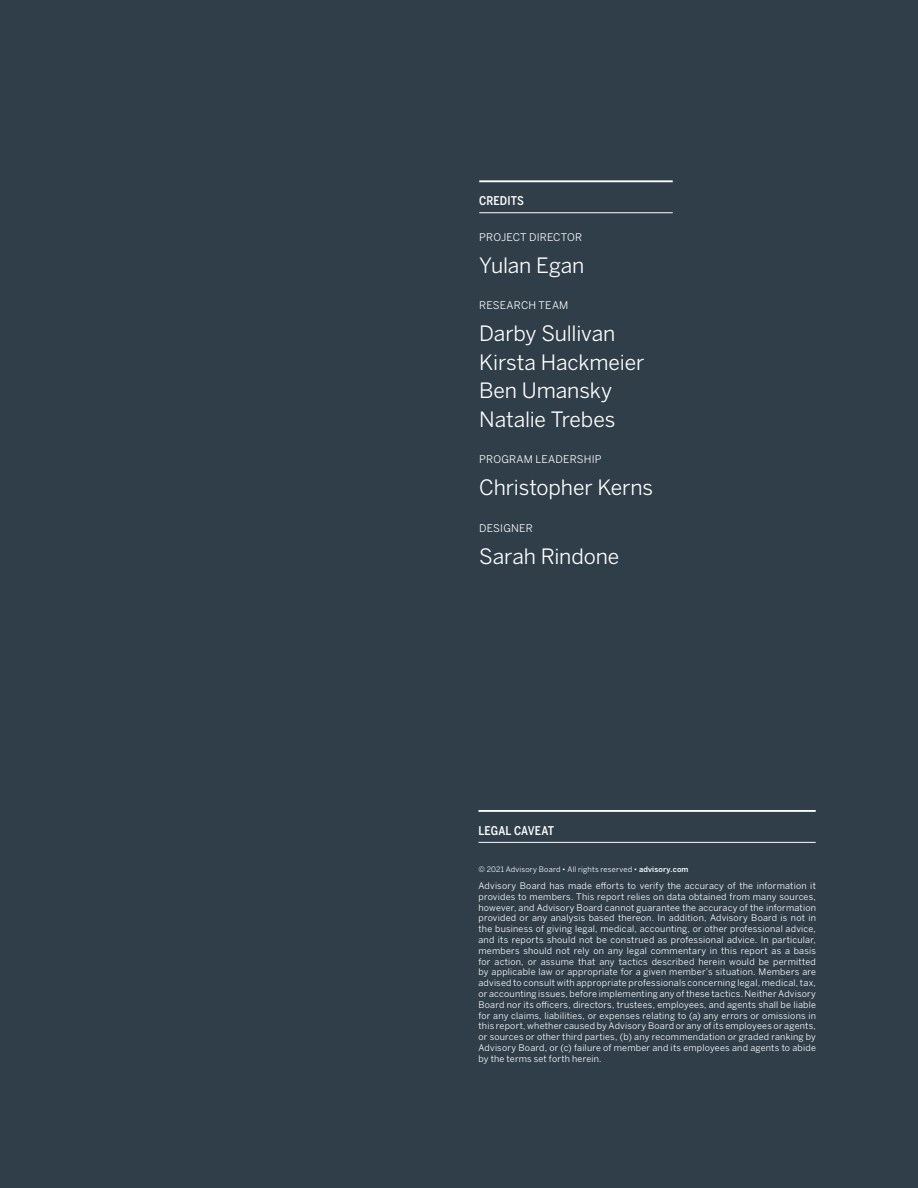
<style>
.page{position:relative;width:918px;height:1188px;background:#303e49}
.page>*{position:absolute;margin:0;border:0;box-sizing:border-box;transform-origin:0 0}
.t1{font:21px/28.7px "Benton Sans";letter-spacing:-.005em;color:#fff}
.t2{font:500 12px "Benton Sans Condensed";letter-spacing:.01em;color:#fff}
.t3{font:10.5px "Benton Sans";letter-spacing:.015em;color:#fff}
.t4{font:9px/10.8px "Benton Sans";letter-spacing:.025em;color:#fff;text-align:justify}
.t5{font:7.5px "Benton Sans";letter-spacing:.025em;color:#fff}
.s1{font-weight:500}
</style>
<div class="page">
<hr style="left:478px;top:810px;width:338px;height:2px;background:#fff">
<hr style="left:478px;top:842px;width:338px;height:1px;background:#fff">
<hr style="left:479px;top:180px;width:194px;height:2px;background:#fff">
<hr style="left:479px;top:212px;width:194px;height:1px;background:#fff">
<h2 class="t2" style="left:479px;top:193px;width:46px">CREDITS</h2>
<p class="t3" style="left:479px;top:231px;width:104px">PROJECT DIRECTOR</p>
<h1 class="t1" style="left:479px;top:250px;width:107px">Yulan Egan</h1>
<p class="t3" style="left:479px;top:299px;width:91px">RESEARCH TEAM</p>
<h1 class="t1" style="left:479px;top:319px;width:167px">Darby Sullivan<br>Kirsta Hackmeier<br>Ben Umansky<br>Natalie Trebes</h1>
<p class="t3" style="left:479px;top:453px;width:124px">PROGRAM LEADERSHIP</p>
<h1 class="t1" style="left:479px;top:473px;width:175px">Christopher Kerns</h1>
<p class="t3" style="left:479px;top:522px;width:55px">DESIGNER</p>
<h1 class="t1" style="left:479px;top:541px;width:142px">Sarah Rindone</h1>
<h2 class="t2" style="left:478px;top:823px;width:77px">LEGAL CAVEAT</h2>
<p class="t5" style="left:478px;top:865px;width:212px">© 2021 Advisory Board • All rights reserved • <span class="s1">advisory.com</span></p>
<p class="t4" style="left:478px;top:880px;width:339px">Advisory Board has made efforts to verify the accuracy of the information it provides to members. This report relies on data obtained from many sources, however, and Advisory Board cannot guarantee the accuracy of the information provided or any analysis based thereon. In addition, Advisory Board is not in the business of giving legal, medical, accounting, or other professional advice, and its reports should not be construed as professional advice. In particular, members should not rely on any legal commentary in this report as a basis for action, or assume that any tactics described herein would be permitted by applicable law or appropriate for a given member’s situation. Members are advised to consult with appropriate professionals concerning legal, medical, tax, or accounting issues, before implementing any of these tactics. Neither Advisory Board nor its officers, directors, trustees, employees, and agents shall be liable for any claims, liabilities, or expenses relating to (a) any errors or omissions in this report, whether caused by Advisory Board or any of its employees or agents, or sources or other third parties, (b) any recommendation or graded ranking by Advisory Board, or (c) failure of member and its employees and agents to abide by the terms set forth herein.</p>
</div>
